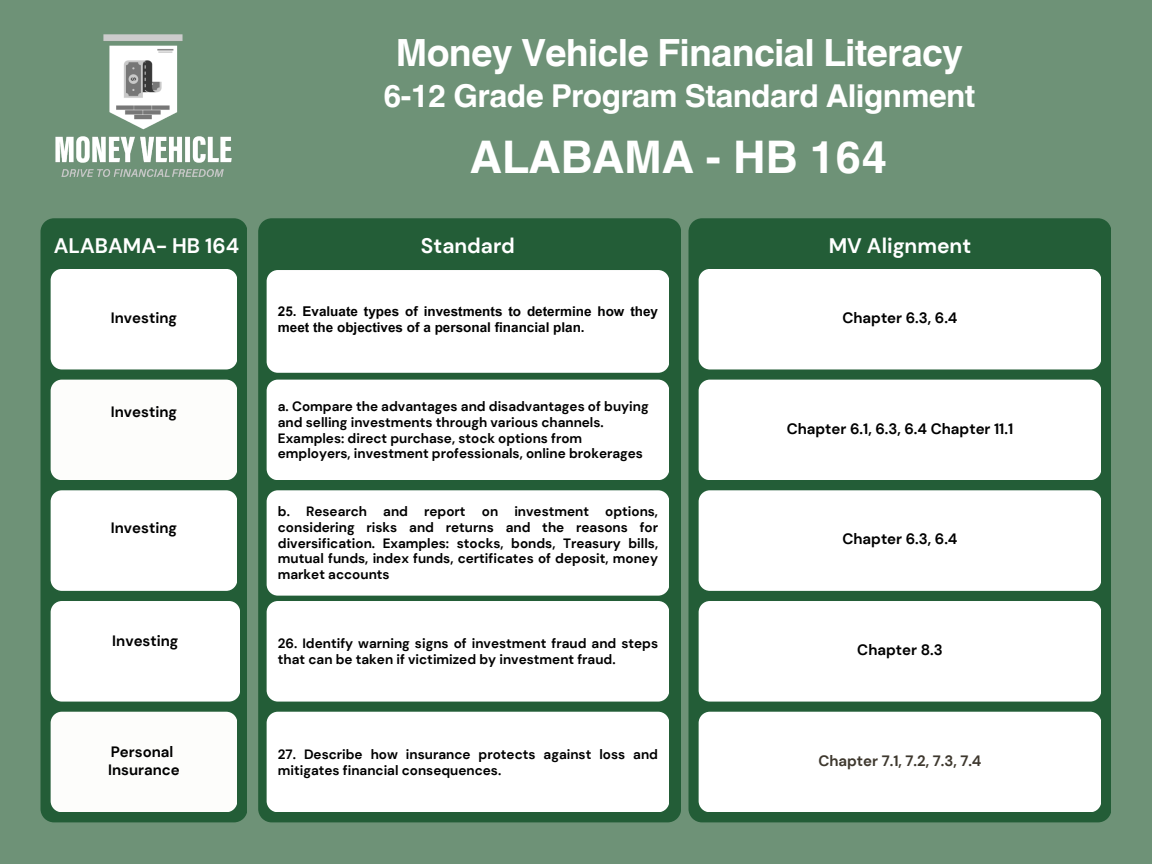
<style>
.page{position:relative;width:1152px;height:864px;background:#6e9277}
.page>*{position:absolute;margin:0;border:0;box-sizing:border-box;transform-origin:0 0}
.t1{font:700 45px "Helvetica World";color:#fff}
.t2{font:700 37.5px "Helvetica World";letter-spacing:-.02em;color:#fff}
.t3{font:700 31.5px "Helvetica World";letter-spacing:-.02em;color:#fff}
.t4{font:700 21px "DM Sans";color:#fff}
.t5{font:700 15px "DM Sans";color:#000}
.t6{font:700 15px "DM Sans";color:#3e382e}
.t7{font:700 13.5px/15.8px "DM Sans";color:#000}
.t8{font:700 13.5px/15.8px "Arial MT Pro";color:#000}
</style>
<div class="page">
<div style="left:40px;top:218px;width:207px;height:604px;background:#235d37"></div>
<div style="left:51px;top:269px;width:186px;height:100px;background:#fff;border-radius:11px"></div>
<div style="left:51px;top:380px;width:186px;height:100px;background:#fdfdfb;border-radius:11px"></div>
<div style="left:51px;top:490px;width:186px;height:101px;background:#fff;border-radius:11px"></div>
<div style="left:51px;top:601px;width:189px;height:101px;background:#fff;border-radius:11px"></div>
<div style="left:51px;top:712px;width:186px;height:100px;background:#fdfdfb;border-radius:11px"></div>
<div style="left:258px;top:218px;width:423px;height:604px;background:#235d37"></div>
<div style="left:688px;top:218px;width:423px;height:604px;background:#235d37"></div>
<div style="left:699px;top:269px;width:402px;height:100px;background:#fff;border-radius:11px"></div>
<div style="left:267px;top:270px;width:402px;height:103px;background:#fff;border-radius:11px"></div>
<div style="left:699px;top:380px;width:402px;height:100px;background:#fff;border-radius:11px"></div>
<div style="left:267px;top:380px;width:402px;height:100px;background:#fff;border-radius:11px"></div>
<div style="left:699px;top:490px;width:402px;height:101px;background:#fff;border-radius:11px"></div>
<div style="left:267px;top:490px;width:402px;height:106px;background:#fff;border-radius:11px"></div>
<div style="left:699px;top:601px;width:402px;height:101px;background:#fff;border-radius:11px"></div>
<div style="left:267px;top:601px;width:402px;height:101px;background:#fff;border-radius:11px"></div>
<div style="left:699px;top:712px;width:402px;height:100px;background:#fff;border-radius:11px"></div>
<div style="left:267px;top:712px;width:402px;height:100px;background:#fff;border-radius:11px"></div>
<img style="left:55px;top:34px;width:177px;height:143px">
<p class="t2" style="left:396px;top:22px;width:569px">Money Vehicle Financial Literacy</p>
<p class="t3" style="left:383px;top:71px;width:594px">6-12 Grade Program Standard Alignment</p>
<p class="t1" style="left:470px;top:120px;width:418px">ALABAMA - HB 164</p>
<p class="t4" style="left:54px;top:232px;width:187px">ALABAMA- HB 164</p>
<p class="t4" style="left:421px;top:232px;width:96px">Standard</p>
<p class="t4" style="left:829px;top:232px;width:144px">MV Alignment</p>
<p class="t5" style="left:111px;top:308px;width:68px">Investing</p>
<p class="t8" style="left:278px;top:305px;width:382px">25. Evaluate types of investments to determine how they meet the objectives of a personal financial plan.</p>
<p class="t5" style="left:842px;top:308px;width:117px">Chapter 6.3, 6.4</p>
<p class="t5" style="left:111px;top:402px;width:68px">Investing</p>
<p class="t7" style="left:278px;top:399px;width:372px">a. Compare the advantages and disadvantages of buying and selling investments through various channels.<br>Examples: direct purchase, stock options from employers, investment professionals, online brokerages</p>
<p class="t5" style="left:787px;top:419px;width:228px">Chapter 6.1, 6.3, 6.4 Chapter 11.1</p>
<p class="t5" style="left:111px;top:518px;width:68px">Investing</p>
<p class="t7" style="left:278px;top:504px;width:382px;text-align:justify">b. Research and report on investment options, considering risks and returns and the reasons for diversification. Examples: stocks, bonds, Treasury bills, mutual funds, index funds, certificates of deposit, money market accounts</p>
<p class="t5" style="left:842px;top:529px;width:117px">Chapter 6.3, 6.4</p>
<p class="t5" style="left:112px;top:631px;width:68px">Investing</p>
<p class="t7" style="left:278px;top:636px;width:382px">26. Identify warning signs of investment fraud and steps that can be taken if victimized by investment fraud.</p>
<p class="t5" style="left:857px;top:640px;width:87px">Chapter 8.3</p>
<p class="t5" style="left:111px;top:742px;width:64px">Personal</p>
<p class="t5" style="left:108px;top:760px;width:73px">Insurance</p>
<p class="t7" style="left:278px;top:746px;width:382px">27. Describe how insurance protects against loss and mitigates financial consequences.</p>
<p class="t6" style="left:818px;top:751px;width:165px">Chapter 7.1, 7.2, 7.3, 7.4</p>
</div>
